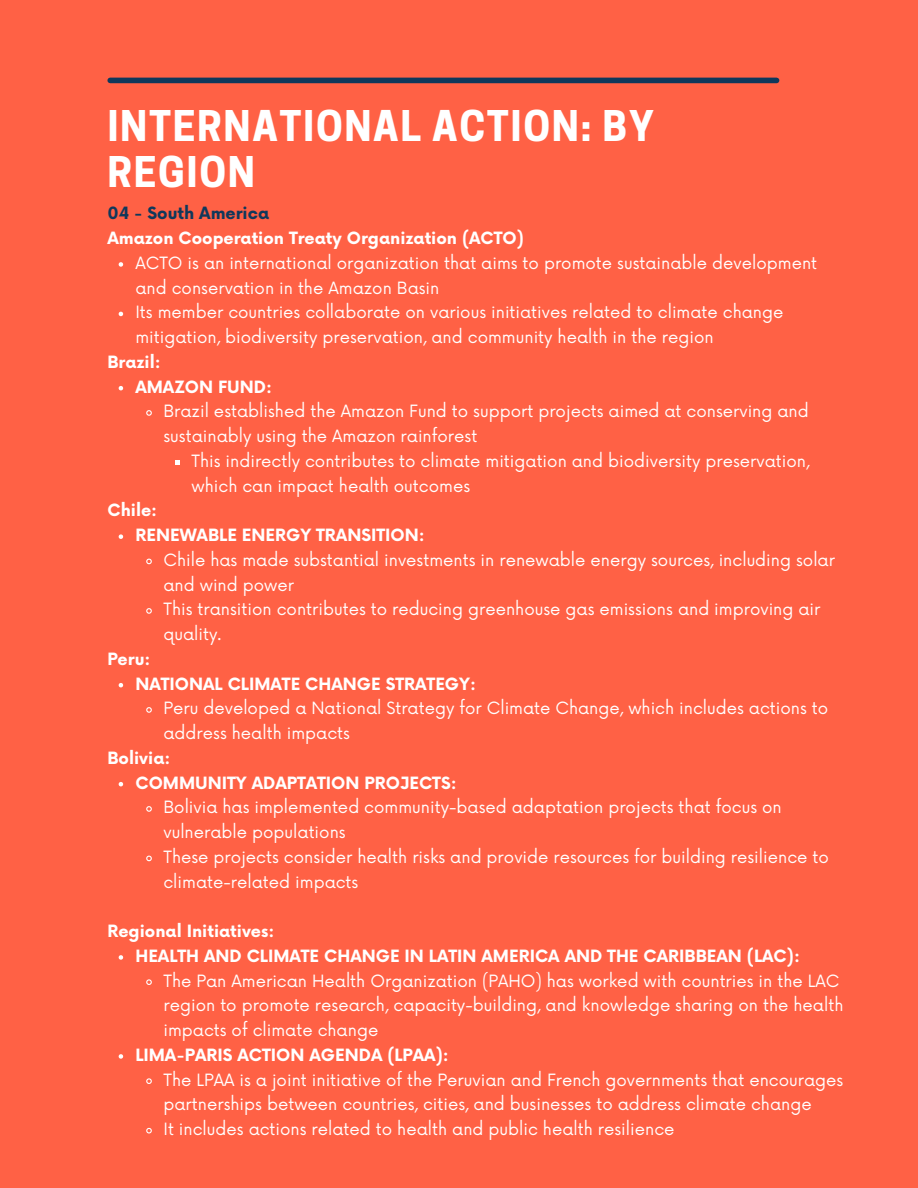
<style>
.page{position:relative;width:918px;height:1188px;background:#ff6145}
.page>*{position:absolute;margin:0;border:0;box-sizing:border-box;transform-origin:0 0}
.t1{font:700 39.75px/46.2px "Cooper Hewitt";letter-spacing:.04em;color:#fff}
.t2{font:16.5px/24.8px "Now";color:#fff}
.t3{font:700 16.5px "Now";color:#fff}
.t4{font:700 16.5px "Now";color:#0f385b}
</style>
<div class="page">
<div style="left:110px;top:78px;width:667px;height:5px;background:#0f385b"></div>
<svg style="left:119px;top:262px;width:4px;height:5px"></svg>
<svg style="left:119px;top:312px;width:4px;height:4px"></svg>
<svg style="left:119px;top:386px;width:4px;height:4px"></svg>
<svg style="left:146px;top:410px;width:6px;height:6px"></svg>
<svg style="left:175px;top:460px;width:4px;height:5px"></svg>
<svg style="left:119px;top:534px;width:4px;height:5px"></svg>
<svg style="left:146px;top:558px;width:6px;height:7px"></svg>
<svg style="left:146px;top:608px;width:6px;height:6px"></svg>
<svg style="left:119px;top:683px;width:4px;height:4px"></svg>
<svg style="left:146px;top:707px;width:6px;height:6px"></svg>
<svg style="left:119px;top:782px;width:4px;height:4px"></svg>
<svg style="left:146px;top:806px;width:6px;height:6px"></svg>
<svg style="left:146px;top:855px;width:6px;height:7px"></svg>
<svg style="left:119px;top:955px;width:4px;height:5px"></svg>
<svg style="left:146px;top:979px;width:6px;height:6px"></svg>
<svg style="left:119px;top:1054px;width:4px;height:5px"></svg>
<svg style="left:146px;top:1078px;width:6px;height:6px"></svg>
<svg style="left:146px;top:1127px;width:6px;height:7px"></svg>
<p class="t1" style="left:107px;top:108px;width:548px">INTERNATIONAL ACTION: BY<br>REGION</p>
<p class="t4" style="left:107px;top:205px;width:163px">04 - South America</p>
<p class="t3" style="left:107px;top:229px;width:418px">Amazon Cooperation Treaty Organization (ACTO)</p>
<p class="t2" style="left:135px;top:251px;width:683px">ACTO is an international organization that aims to promote sustainable development and conservation in the Amazon Basin</p>
<p class="t2" style="left:135px;top:301px;width:650px">Its member countries collaborate on various initiatives related to climate change mitigation, biodiversity preservation, and community health in the region</p>
<p class="t3" style="left:135px;top:378px;width:138px">AMAZON FUND:</p>
<p class="t2" style="left:163px;top:400px;width:647px">Brazil established the Amazon Fund to support projects aimed at conserving and sustainably using the Amazon rainforest</p>
<p class="t2" style="left:192px;top:449px;width:620px">This indirectly contributes to climate mitigation and biodiversity preservation, which can impact health outcomes</p>
<p class="t3" style="left:135px;top:526px;width:291px">RENEWABLE ENERGY TRANSITION:</p>
<p class="t2" style="left:163px;top:548px;width:673px">Chile has made substantial investments in renewable energy sources, including solar and wind power</p>
<p class="t2" style="left:163px;top:598px;width:658px">This transition contributes to reducing greenhouse gas emissions and improving air quality.</p>
<p class="t3" style="left:135px;top:675px;width:342px">NATIONAL CLIMATE CHANGE STRATEGY:</p>
<p class="t2" style="left:163px;top:697px;width:666px">Peru developed a National Strategy for Climate Change, which includes actions to address health impacts</p>
<p class="t3" style="left:135px;top:774px;width:323px">COMMUNITY ADAPTATION PROJECTS:</p>
<p class="t2" style="left:163px;top:796px;width:620px">Bolivia has implemented community-based adaptation projects that focus on vulnerable populations</p>
<p class="t2" style="left:163px;top:845px;width:667px">These projects consider health risks and provide resources for building resilience to climate-related impacts</p>
<p class="t3" style="left:107px;top:353px;width:55px">Brazil:</p>
<p class="t3" style="left:107px;top:502px;width:51px">Chile:</p>
<p class="t3" style="left:107px;top:650px;width:45px">Peru:</p>
<p class="t3" style="left:107px;top:749px;width:64px">Bolivia:</p>
<p class="t3" style="left:107px;top:922px;width:168px">Regional Initiatives:</p>
<p class="t3" style="left:135px;top:947px;width:666px">HEALTH AND CLIMATE CHANGE IN LATIN AMERICA AND THE CARIBBEAN (LAC):</p>
<p class="t2" style="left:163px;top:969px;width:681px">The Pan American Health Organization (PAHO) has worked with countries in the LAC region to promote research, capacity-building, and knowledge sharing on the health impacts of climate change</p>
<p class="t3" style="left:135px;top:1046px;width:315px">LIMA-PARIS ACTION AGENDA (LPAA):</p>
<p class="t2" style="left:163px;top:1068px;width:681px">The LPAA is a joint initiative of the Peruvian and French governments that encourages partnerships between countries, cities, and businesses to address climate change</p>
<p class="t2" style="left:163px;top:1118px;width:513px">It includes actions related to health and public health resilience</p>
</div>
